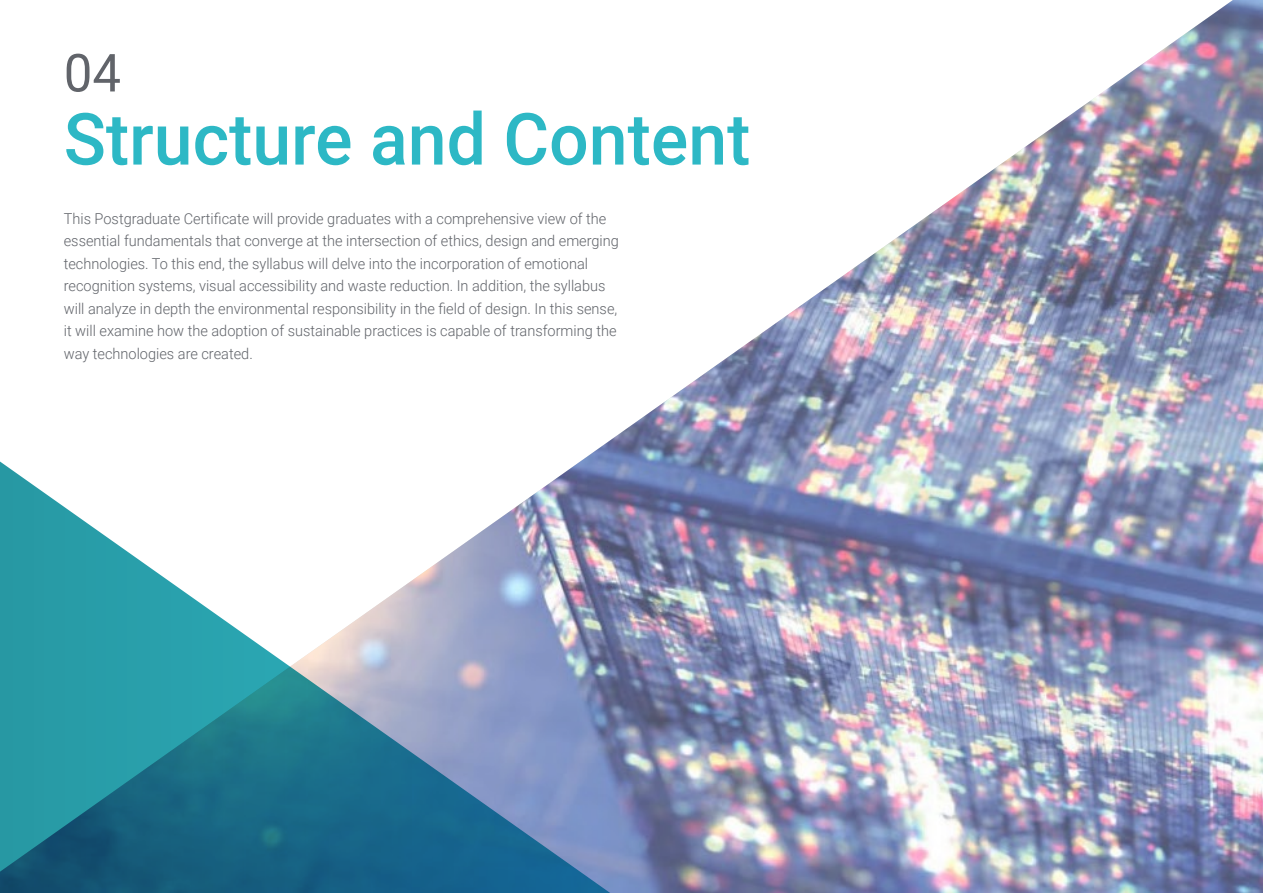
<style>
.page{position:relative;width:1263px;height:893px;background:#fff}
.page>*{position:absolute;margin:0;border:0;box-sizing:border-box;transform-origin:0 0}
.t1{font:500 72px "Roboto";color:#2db8c5}
.t2{font:52.5px "Roboto";color:#61646a}
.t3{font:300 15px/22.5px "Roboto";color:#61646a}
</style>
<div class="page">
<img style="left:602px;top:0;width:661px;height:893px">
<svg style="left:0;top:446px;width:640px;height:447px"></svg>
<h2 class="t2" style="left:64px;top:36px;width:59px">04</h2>
<h1 class="t1" style="left:64px;top:89px;width:688px">Structure and Content</h1>
<p class="t3" style="left:64px;top:207px;width:557px">This Postgraduate Certificate will provide graduates with a comprehensive view of the essential fundamentals that converge at the intersection of ethics, design and emerging technologies. To this end, the syllabus will delve into the incorporation of emotional recognition systems, visual accessibility and waste reduction. In addition, the syllabus will analyze in depth the environmental responsibility in the field of design. In this sense, it will examine how the adoption of sustainable practices is capable of transforming the way technologies are created.</p>
</div>
